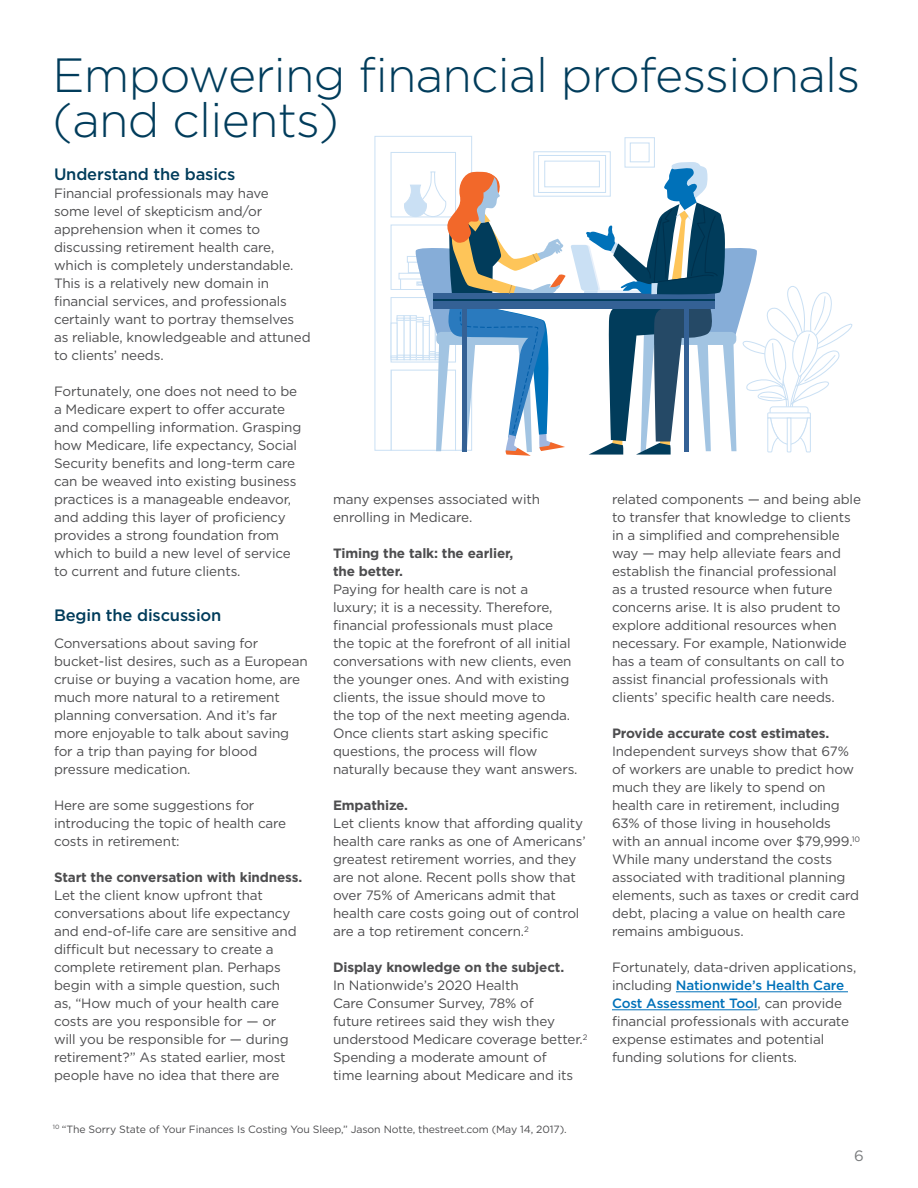
<style>
.page{position:relative;width:918px;height:1188px;background:#fff}
.page>*{position:absolute;margin:0;border:0;box-sizing:border-box;transform-origin:0 0}
.inside_h1{font:300 48px/45px "Gotham";letter-spacing:-.015em;color:#013c5b}
.subhead_h2{font:500 16.5px "Gotham";letter-spacing:-.01em;color:#013c5b}
.t1{font:15px "Gotham";color:#797b7d}
.body_copy{font:13.5px/18px "Gotham";letter-spacing:-.01em;color:#4d4d4f}
.subhead_h3{font:700 13.5px/18px "Gotham";letter-spacing:-.01em;color:#4d4d4f}
.footnotes{font:10.5px "Gotham";letter-spacing:-.01em;color:#4d4d4f}
.s1{font-weight:500;color:#0071b9}
</style>
<div class="page">
<hr style="left:676px;top:992px;width:172px;height:1px;background:#0071b9">
<hr style="left:612px;top:1010px;width:146px;height:1px;background:#0071b9">
<svg style="left:374px;top:136px;width:479px;height:320px"></svg>
<h1 class="inside_h1" style="left:52px;top:52px;width:809px">Empowering financial professionals (and clients)</h1>
<h2 class="subhead_h2" style="left:54px;top:163px;width:183px">Understand the basics</h2>
<p class="body_copy" style="left:54px;top:184px;width:258px">Financial professionals may have<br>some level of skepticism and/or apprehension when it comes to discussing retirement health care, which is completely understandable.<br>This is a relatively new domain in financial services, and professionals certainly want to portray themselves as reliable, knowledgeable and attuned to clients’ needs.</p>
<p class="body_copy" style="left:54px;top:382px;width:249px">Fortunately, one does not need to be a Medicare expert to offer accurate and compelling information. Grasping how Medicare, life expectancy, Social Security benefits and long-term care can be weaved into existing business practices is a manageable endeavor, and adding this layer of proficiency provides a strong foundation from which to build a new level of service to current and future clients.</p>
<h2 class="subhead_h2" style="left:54px;top:604px;width:169px">Begin the discussion</h2>
<p class="body_copy" style="left:54px;top:634px;width:255px">Conversations about saving for bucket-list desires, such as a European cruise or buying a vacation home, are much more natural to a retirement planning conversation. And it’s far more enjoyable to talk about saving for a trip than paying for blood pressure medication.</p>
<p class="body_copy" style="left:54px;top:796px;width:234px">Here are some suggestions for introducing the topic of health care costs in retirement:</p>
<h3 class="subhead_h3" style="left:54px;top:868px;width:250px">Start the conversation with kindness.</h3>
<p class="body_copy" style="left:54px;top:886px;width:244px">Let the client know upfront that conversations about life expectancy and end-of-life care are sensitive and difficult but necessary to create a complete retirement plan. Perhaps begin with a simple question, such as, “How much of your health care costs are you responsible for — or will you be responsible for — during retirement?” As stated earlier, most people have no idea that there are</p>
<p class="body_copy" style="left:333px;top:490px;width:209px">many expenses associated with enrolling in Medicare.</p>
<h3 class="subhead_h3" style="left:333px;top:544px;width:182px">Timing the talk: the earlier, the better.</h3>
<p class="body_copy" style="left:333px;top:580px;width:246px">Paying for health care is not a<br>luxury; it is a necessity. Therefore, financial professionals must place the topic at the forefront of all initial conversations with new clients, even the younger ones. And with existing clients, the issue should move to<br>the top of the next meeting agenda.<br>Once clients start asking specific questions, the process will flow naturally because they want answers.</p>
<h3 class="subhead_h3" style="left:333px;top:796px;width:77px">Empathize.</h3>
<p class="body_copy" style="left:333px;top:814px;width:254px">Let clients know that affording quality health care ranks as one of Americans’ greatest retirement worries, and they are not alone. Recent polls show that over 75% of Americans admit that health care costs going out of control are a top retirement concern.<sup>2</sup></p>
<h3 class="subhead_h3" style="left:333px;top:958px;width:233px">Display knowledge on the subject.</h3>
<p class="body_copy" style="left:333px;top:976px;width:256px">In Nationwide’s 2020 Health<br>Care Consumer Survey, 78% of<br>future retirees said they wish they understood Medicare coverage better.<sup>2<br></sup>Spending a moderate amount of<br>time learning about Medicare and its</p>
<p class="body_copy" style="left:612px;top:490px;width:251px">related components — and being able to transfer that knowledge to clients in a simplified and comprehensible way — may help alleviate fears and establish the financial professional<br>as a trusted resource when future concerns arise. It is also prudent to explore additional resources when necessary. For example, Nationwide has a team of consultants on call to assist financial professionals with clients’ specific health care needs.</p>
<h3 class="subhead_h3" style="left:612px;top:724px;width:219px">Provide accurate cost estimates.</h3>
<p class="body_copy" style="left:612px;top:742px;width:250px">Independent surveys show that 67% of workers are unable to predict how much they are likely to spend on health care in retirement, including 63% of those living in households with an annual income over $79,999.<sup>10<br></sup>While many understand the costs associated with traditional planning elements, such as taxes or credit card debt, placing a value on health care remains ambiguous.</p>
<p class="body_copy" style="left:612px;top:958px;width:246px">Fortunately, data-driven applications, including <span class="s1">Nationwide’s Health Care Cost Assessment Tool</span>, can provide financial professionals with accurate expense estimates and potential funding solutions for clients.</p>
<p class="footnotes" style="left:53px;top:1122px;width:515px"><sup>10</sup> “The Sorry State of Your Finances Is Costing You Sleep,” Jason Notte, thestreet.com (May 14, 2017).</p>
<p class="t1" style="left:854px;top:1146px;width:11px">6</p>
</div>
